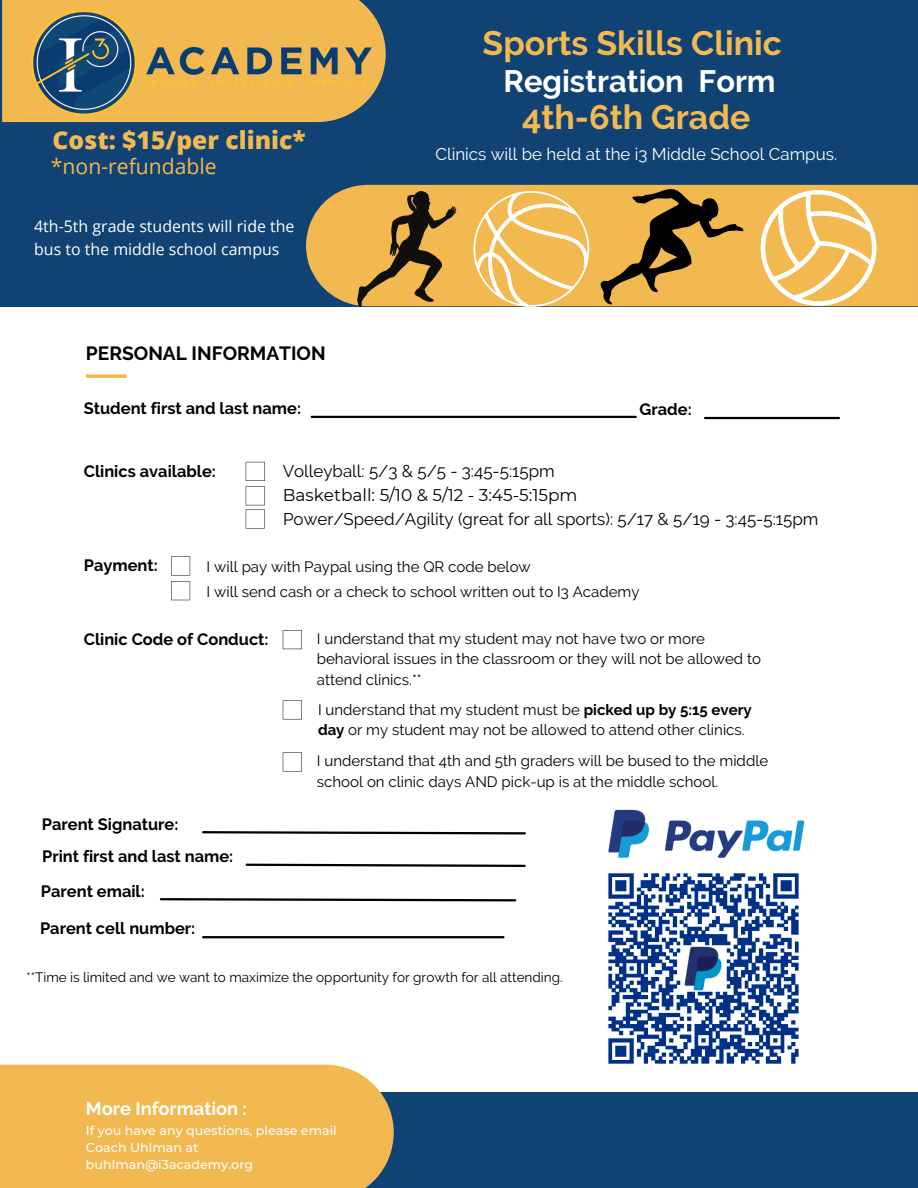
<style>
.page{position:relative;width:918px;height:1188px;background:#fff}
.page>*{position:absolute;margin:0;border:0;box-sizing:border-box;transform-origin:0 0}
.t1{font:700 33.9px "Raleway";color:#f2b950}
.t2{font:700 30.9px "Raleway";color:#fff}
.t3{font:800 24.6px "Open Sans";color:#f2b950}
.t4{font:21.15px "Open Sans";color:#f2b950}
.t5{font:700 19.2px "Raleway";color:#000}
.t6{font:700 18.3px "Raleway";color:#fff}
.t7{font:16.95px "Raleway";color:#000}
.t8{font:16.95px "Raleway";color:#fff}
.t9{font:16.95px "Montserrat";color:#000}
.t10{font:700 16.35px "Raleway";color:#000}
.t11{font:15.9px/22.2px "Open Sans";color:#fff}
.t12{font:15px/20.5px "Raleway";color:#000}
.t13{font:13.5px "Raleway";color:#000}
.t14{font:500 12.75px/17px "Montserrat";color:#fff}
.s1{font-weight:700}
</style>
<div class="page">
<svg style="left:202px;top:831px;width:324px;height:4px"></svg>
<div style="left:17px;top:1092px;width:901px;height:96px;background:#104274"></div>
<div style="left:0;top:1065px;width:394px;height:123px;background:#f2b950"></div>
<svg style="left:86px;top:374px;width:40px;height:4px"></svg>
<svg style="left:246px;top:462px;width:19px;height:66px"></svg>
<svg style="left:171px;top:556px;width:19px;height:19px"></svg>
<svg style="left:171px;top:581px;width:19px;height:19px"></svg>
<svg style="left:283px;top:630px;width:19px;height:19px"></svg>
<svg style="left:283px;top:700px;width:19px;height:19px"></svg>
<hr style="left:312px;top:416px;width:324px;height:2px;background:#000">
<img style="left:608px;top:809px;width:197px;height:255px">
<svg style="left:283px;top:752px;width:19px;height:20px"></svg>
<div style="left:0;top:0;width:918px;height:307px;background:#104274"></div>
<svg style="left:306px;top:185px;width:612px;height:121px;background:#deae53"></svg>
<div style="left:2px;top:0;width:382px;height:122px;background:#f2b950"></div>
<img style="left:141px;top:39px;width:245px;height:48px">
<img style="left:26px;top:8px;width:115px;height:109px">
<svg style="left:761px;top:190px;width:116px;height:116px;background:#f5c97a"></svg>
<svg style="left:473px;top:191px;width:116px;height:116px;background:#f2c46f"></svg>
<svg style="left:600px;top:186px;width:144px;height:119px;background:#b78c3c"></svg>
<svg style="left:357px;top:191px;width:99px;height:116px;background:#b78d3f"></svg>
<svg style="left:245px;top:863px;width:281px;height:4px"></svg>
<hr style="left:705px;top:417px;width:134px;height:2px;background:#000">
<svg style="left:159px;top:898px;width:358px;height:4px"></svg>
<hr style="left:203px;top:936px;width:301px;height:2px;background:#000">
<p class="t1" style="left:483px;top:24px;width:301px">Sports Skills Clinic</p>
<p class="t3" style="left:53px;top:122px;width:255px">Cost: $15/per clinic*</p>
<p class="t4" style="left:51px;top:151px;width:167px">*non-refundable</p>
<p class="t11" style="left:34px;top:215px;width:262px">4th-5th grade students will ride the bus to the middle school campus</p>
<p class="t5" style="left:86px;top:342px;width:241px">PERSONAL INFORMATION</p>
<p class="t10" style="left:84px;top:398px;width:219px">Student first and last name:</p>
<p class="t2" style="left:504px;top:63px;width:274px">Registration Form</p>
<p class="t1" style="left:522px;top:97px;width:230px">4th-6th Grade</p>
<p class="t8" style="left:435px;top:144px;width:403px">Clinics will be held at the i3 Middle School Campus.</p>
<p class="t10" style="left:640px;top:399px;width:54px">Grade:</p>
<p class="t10" style="left:84px;top:462px;width:134px">Clinics available:</p>
<p class="t7" style="left:283px;top:461px;width:273px">Volleyball: 5/3 &amp; 5/5 - 3:45-5:15pm</p>
<p class="t7" style="left:283px;top:509px;width:537px">Power/Speed/Agility (great for all sports): 5/17 &amp; 5/19 - 3:45-5:15pm</p>
<p class="t9" style="left:283px;top:485px;width:296px">Basketball: 5/10 &amp; 5/12 - 3:45-5:15pm</p>
<p class="t10" style="left:84px;top:556px;width:76px">Payment:</p>
<p class="t12" style="left:207px;top:557px;width:326px">I will pay with Paypal using the QR code below</p>
<p class="t12" style="left:207px;top:581px;width:434px">I will send cash or a check to school written out to I3 Academy</p>
<p class="t12" style="left:317px;top:628px;width:446px">I understand that my student may not have two or more behavioral issues in the classroom or they will not be allowed to attend clinics.**</p>
<p class="t12" style="left:318px;top:699px;width:435px">I understand that my student must be <span class="s1">picked up by 5:15 every day</span> or my student may not be allowed to attend other clinics.</p>
<p class="t10" style="left:84px;top:630px;width:186px">Clinic Code of Conduct:</p>
<p class="t10" style="left:42px;top:815px;width:138px">Parent Signature:</p>
<p class="t10" style="left:42px;top:847px;width:193px">Print first and last name:</p>
<p class="t12" style="left:317px;top:751px;width:453px">I understand that 4th and 5th graders will be bused to the middle school on clinic days AND pick-up is at the middle school.</p>
<p class="t10" style="left:41px;top:882px;width:105px">Parent email:</p>
<p class="t10" style="left:40px;top:918px;width:157px">Parent cell number:</p>
<p class="t13" style="left:26px;top:969px;width:538px">**Time is limited and we want to maximize the opportunity for growth for all attending.</p>
<p class="t6" style="left:86px;top:1098px;width:163px">More Information :</p>
<p class="t14" style="left:86px;top:1122px;width:252px">If you have any questions, please email<br>Coach Uhlman at buhlman@i3academy.org</p>
</div>
